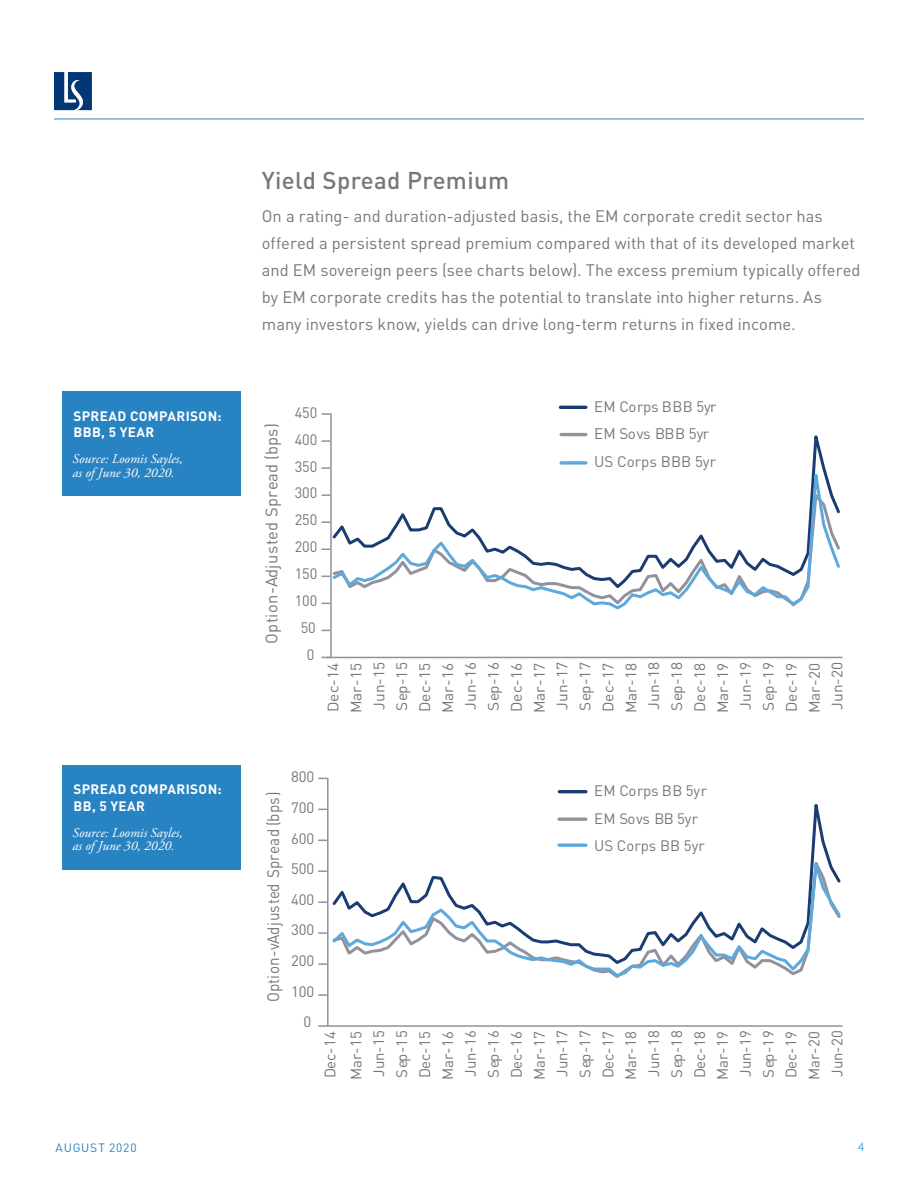
<style>
.page{position:relative;width:918px;height:1188px;background:#fff}
.page>*{position:absolute;margin:0;border:0;box-sizing:border-box;transform-origin:0 0}
.Section_Header{font:500 24px "DINOT";letter-spacing:.015em;color:#77777a}
.Body_Copy{font:16.5px/27px "DINOT";color:#77777a}
.Body_Copy-2{font:16.5px "DINOT";color:#77777a;scale:.92 1}
.t1{font:15.15px/28.3px "DINOT";color:#77777a}
.t2{font:15px/23px "DINOT";letter-spacing:-.005em;color:#77777a;text-align:justify}
.Legal_Disclosure{font:italic 13.5px/13.5px "Adobe Garamond Pro";color:#fff}
.t3{font:700 13.5px/16.5px "DINOT";letter-spacing:.03em;color:#fff}
.t4{font:12px "DINOT";letter-spacing:.07em;color:#2883c3}
.t5{font:12px "Trebuchet MS";color:#5db2e4}
</style>
<div class="page">
<svg style="left:332px;top:449px;width:508px;height:161px"></svg>
<hr style="left:560px;top:406px;width:26px;height:3px;background:#1b3c72">
<hr style="left:561px;top:433px;width:25px;height:3px;background:#91929b">
<svg style="left:561px;top:461px;width:25px;height:4px"></svg>
<hr style="left:330px;top:413px;width:2px;height:244px;background:#91929c">
<svg style="left:321px;top:413px;width:9px;height:2px"></svg>
<svg style="left:321px;top:440px;width:9px;height:2px"></svg>
<svg style="left:321px;top:467px;width:9px;height:2px"></svg>
<svg style="left:321px;top:494px;width:9px;height:2px"></svg>
<svg style="left:321px;top:521px;width:9px;height:2px"></svg>
<hr style="left:327px;top:657px;width:516px;height:1px;background:#91929c">
<svg style="left:557px;top:790px;width:271px;height:60px"></svg>
<svg style="left:332px;top:850px;width:509px;height:128px"></svg>
<hr style="left:559px;top:790px;width:27px;height:3px;background:#1b3c72">
<svg style="left:559px;top:817px;width:27px;height:4px"></svg>
<svg style="left:559px;top:843px;width:27px;height:4px"></svg>
<hr style="left:327px;top:778px;width:2px;height:249px;background:#91929c">
<svg style="left:318px;top:901px;width:9px;height:2px"></svg>
<svg style="left:318px;top:932px;width:9px;height:2px"></svg>
<svg style="left:318px;top:963px;width:9px;height:2px"></svg>
<svg style="left:318px;top:994px;width:9px;height:2px"></svg>
<svg style="left:318px;top:1025px;width:9px;height:2px"></svg>
<hr style="left:327px;top:1025px;width:516px;height:2px;background:#91929c">
<div style="left:62px;top:391px;width:179px;height:105px;background:#2883c2"></div>
<div style="left:62px;top:765px;width:179px;height:104px;background:#2883c2"></div>
<hr style="left:54px;top:118px;width:810px;height:2px;background:#73aede">
<svg style="left:54px;top:72px;width:38px;height:38px"></svg>
<p class="t3" style="left:73px;top:407px;width:150px">SPREAD COMPARISON:<br>BBB, 5 YEAR</p>
<p class="Legal_Disclosure" style="left:73px;top:453px;width:112px">Source: Loomis Sayles, as of June 30, 2020.</p>
<p class="t3" style="left:73px;top:781px;width:150px">SPREAD COMPARISON:<br>BB, 5 YEAR</p>
<p class="Legal_Disclosure" style="left:73px;top:826px;width:112px">Source: Loomis Sayles, as of June 30, 2020.</p>
<p class="Section_Header" style="left:262px;top:165px;width:249px">Yield Spread Premium</p>
<p class="Body_Copy" style="left:262px;top:203px;width:600px">On a rating- and duration-adjusted basis, the EM corporate credit sector has offered a persistent spread premium compared with that of its developed market and EM sovereign peers (see charts below). The excess premium typically offered by EM corporate credits has the potential to translate into higher returns. As many investors know, yields can drive long-term returns in fixed income.</p>
<p class="Body_Copy" style="left:258px;top:644px;width:223px;rotate:-90deg">Option-Adjusted Spread (bps)</p>
<p class="t2" style="left:295px;top:400px;width:24px">450</p>
<p class="t2" style="left:295px;top:427px;width:24px">400</p>
<p class="t2" style="left:295px;top:454px;width:24px">350</p>
<p class="t2" style="left:295px;top:481px;width:24px">300</p>
<p class="t2" style="left:295px;top:508px;width:24px">250</p>
<p class="t2" style="left:295px;top:535px;width:24px">200</p>
<p class="t2" style="left:295px;top:562px;width:24px">150</p>
<p class="t2" style="left:295px;top:589px;width:24px">100</p>
<p class="t2" style="left:301px;top:616px;width:17px">50</p>
<p class="t2" style="left:307px;top:643px;width:9px">0</p>
<p class="t2" style="left:594px;top:395px;width:124px">EM Corps BBB 5yr</p>
<p class="t1" style="left:594px;top:419px;width:123px">EM Sovs BBB 5yr<br>US Corps BBB 5yr</p>
<p class="t2" style="left:321px;top:713px;width:53px;rotate:-90deg">Dec-14<br>Mar-15<br>Jun-15<br>Sep-15<br>Dec-15<br>Mar-16<br>Jun-16<br>Sep-16<br>Dec-16<br>Mar-17<br>Jun-17<br>Sep-17<br>Dec-17<br>Mar-18<br>Jun-18<br>Sep-18<br>Dec-18<br>Mar-19<br>Jun-19<br>Sep-19<br>Dec-19<br>Mar-20<br>Jun-20</p>
<p class="Body_Copy-2" style="left:263px;top:1002px;width:231px;rotate:-90deg">Option-vAdjusted Spread (bps)</p>
<p class="t2" style="left:291px;top:765px;width:25px">800</p>
<p class="t2" style="left:291px;top:796px;width:25px">700</p>
<p class="t2" style="left:291px;top:826px;width:25px">600</p>
<p class="t2" style="left:291px;top:857px;width:25px">500</p>
<p class="t2" style="left:291px;top:888px;width:25px">400</p>
<p class="t2" style="left:291px;top:918px;width:25px">300</p>
<p class="t2" style="left:291px;top:949px;width:25px">200</p>
<p class="t2" style="left:291px;top:979px;width:25px">100</p>
<p class="t2" style="left:303px;top:1010px;width:9px">0</p>
<p class="t2" style="left:594px;top:779px;width:115px">EM Corps BB 5yr</p>
<p class="t2" style="left:594px;top:807px;width:105px">EM Sovs BB 5yr</p>
<p class="t2" style="left:594px;top:834px;width:112px">US Corps BB 5yr</p>
<p class="t2" style="left:317px;top:1080px;width:50px;line-height:26px;rotate:-90deg">Dec-14<br>Mar-15</p>
<p class="t2" style="left:367px;top:1080px;width:51px;rotate:-90deg">Jun-15<br>Sep-15<br>Dec-15<br>Mar-16<br>Jun-16<br>Sep-16<br>Dec-16<br>Mar-17<br>Jun-17<br>Sep-17<br>Dec-17<br>Mar-18<br>Jun-18<br>Sep-18<br>Dec-18<br>Mar-19<br>Jun-19<br>Sep-19<br>Dec-19<br>Mar-20<br>Jun-20</p>
<p class="t4" style="left:56px;top:1140px;width:83px">AUGUST 2020</p>
<p class="t5" style="left:858px;top:1140px;width:8px">4</p>
</div>
